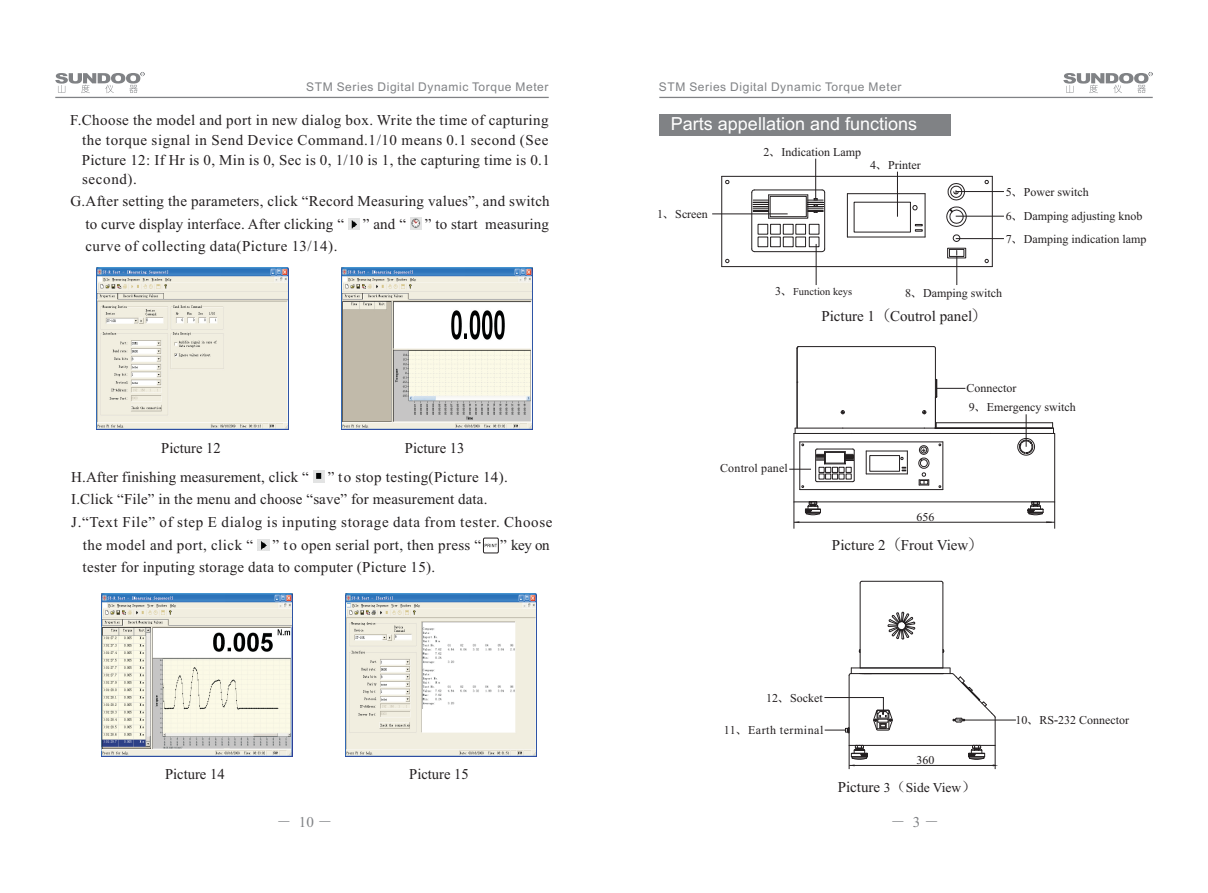
<style>
.page{position:relative;width:1208px;height:893px;background:#fff}
.page>*{position:absolute;margin:0;border:0;box-sizing:border-box;transform-origin:0 0}
.t1{font:18px "Arial";color:#fff}
.t2{font:15px/19.5px "Times New Roman";letter-spacing:.02em;color:#231f20;text-align:justify}
.t3{font:15px "Times New Roman";color:#231f20}
.t4{font:15px "Times New Roman";letter-spacing:.045em;color:#231f20}
.t5{font:15px "Sim Sun";color:#808285}
.t6{font:13.5px "Times New Roman";color:#231f20}
.t7{font:12px/24.6px "Times New Roman";color:#231f20}
.t8{font:12px "Arial";letter-spacing:.05em;color:#808285}
.t9{font:12px "Times New Roman";letter-spacing:.04em;color:#231f20}
.t10{font:10.5px "Times New Roman";color:#231f20}
.s1{font-family:"Adobe Fangsong Std"}
.s2{font-size:12px}
.s3{font-family:"Adobe Fangsong Std";font-size:12px}
.s4{font-family:"Times New Roman"}
.s5{font-size:15px}
.s6{font-family:"Sim Sun";font-size:15px}
.s7{font-family:"Arial"}
</style>
<div class="page">
<div style="left:659px;top:114px;width:292px;height:22px;background:#808285"></div>
<hr style="left:55px;top:97px;width:494px;height:1px;background:#808285">
<svg style="left:55px;top:72px;width:90px;height:21px"></svg>
<hr style="left:659px;top:97px;width:493px;height:1px;background:#808285">
<svg style="left:1063px;top:72px;width:89px;height:21px"></svg>
<hr style="left:721px;top:176px;width:271px;height:1px;background:#231f20">
<hr style="left:721px;top:266px;width:271px;height:1px;background:#231f20">
<hr style="left:824px;top:193px;width:1px;height:56px;background:#231f20">
<hr style="left:751px;top:193px;width:1px;height:56px;background:#231f20">
<hr style="left:721px;top:176px;width:1px;height:90px;background:#231f20">
<svg style="left:725px;top:258px;width:5px;height:5px"></svg>
<svg style="left:751px;top:248px;width:74px;height:4px"></svg>
<div style="left:757px;top:224px;width:11px;height:10px;border:1px solid #231f20"></div>
<div style="left:757px;top:237px;width:11px;height:10px;border:1px solid #231f20"></div>
<div style="left:770px;top:237px;width:10px;height:10px;border:1px solid #231f20"></div>
<div style="left:770px;top:224px;width:10px;height:10px;border:1px solid #231f20"></div>
<div style="left:795px;top:224px;width:11px;height:10px;border:1px solid #231f20"></div>
<div style="left:795px;top:237px;width:11px;height:10px;border:1px solid #231f20"></div>
<div style="left:783px;top:237px;width:10px;height:10px;border:1px solid #231f20"></div>
<div style="left:783px;top:224px;width:10px;height:10px;border:1px solid #231f20"></div>
<div style="left:809px;top:237px;width:10px;height:10px;border:1px solid #231f20"></div>
<div style="left:809px;top:224px;width:10px;height:10px;border:1px solid #231f20"></div>
<svg style="left:725px;top:180px;width:5px;height:4px"></svg>
<hr style="left:992px;top:176px;width:1px;height:90px;background:#231f20">
<hr style="left:924px;top:194px;width:1px;height:43px;background:#231f20">
<hr style="left:847px;top:194px;width:1px;height:43px;background:#231f20">
<hr style="left:847px;top:237px;width:78px;height:1px;background:#231f20">
<svg style="left:915px;top:224px;width:7px;height:7px"></svg>
<div style="left:947px;top:248px;width:19px;height:10px;border:1px solid #231f20"></div>
<svg style="left:984px;top:258px;width:5px;height:5px"></svg>
<svg style="left:952px;top:234px;width:8px;height:8px"></svg>
<div style="left:949px;top:249px;width:15px;height:8px;border:1px solid #231f20"></div>
<hr style="left:847px;top:193px;width:78px;height:1px;background:#231f20">
<svg style="left:912px;top:205px;width:6px;height:6px"></svg>
<svg style="left:984px;top:180px;width:5px;height:4px"></svg>
<svg style="left:946px;top:206px;width:21px;height:21px"></svg>
<hr style="left:816px;top:244px;width:1px;height:41px;background:#231f20">
<svg style="left:956px;top:250px;width:1px;height:35px"></svg>
<svg style="left:751px;top:189px;width:74px;height:30px"></svg>
<hr style="left:815px;top:159px;width:1px;height:40px;background:#231f20">
<hr style="left:897px;top:172px;width:1px;height:45px;background:#231f20">
<hr style="left:712px;top:214px;width:75px;height:1px;background:#231f20">
<hr style="left:955px;top:191px;width:49px;height:1px;background:#231f20">
<hr style="left:955px;top:216px;width:49px;height:1px;background:#231f20">
<hr style="left:955px;top:238px;width:49px;height:1px;background:#231f20">
<svg style="left:947px;top:183px;width:18px;height:17px"></svg>
<hr style="left:796px;top:348px;width:1px;height:80px;background:#231f20">
<hr style="left:935px;top:348px;width:1px;height:80px;background:#231f20">
<hr style="left:936px;top:422px;width:116px;height:1px;background:#231f20">
<svg style="left:840px;top:410px;width:5px;height:4px"></svg>
<svg style="left:922px;top:410px;width:4px;height:4px"></svg>
<hr style="left:798px;top:346px;width:135px;height:1px;background:#231f20">
<svg style="left:934px;top:379px;width:31px;height:19px"></svg>
<hr style="left:1025px;top:414px;width:1px;height:33px;background:#231f20">
<svg style="left:789px;top:423px;width:266px;height:105px"></svg>
<hr style="left:849px;top:765px;width:146px;height:1px;background:#231f20">
<hr style="left:942px;top:583px;width:1px;height:85px;background:#231f20">
<hr style="left:859px;top:583px;width:1px;height:85px;background:#231f20">
<hr style="left:856px;top:745px;width:139px;height:1px;background:#231f20">
<hr style="left:862px;top:673px;width:90px;height:1px;background:#231f20">
<hr style="left:851px;top:673px;width:92px;height:1px;background:#231f20">
<hr style="left:851px;top:667px;width:99px;height:1px;background:#231f20">
<hr style="left:848px;top:675px;width:1px;height:70px;background:#231f20">
<svg style="left:848px;top:668px;width:4px;height:8px"></svg>
<svg style="left:949px;top:668px;width:49px;height:101px"></svg>
<hr style="left:862px;top:581px;width:79px;height:1px;background:#231f20">
<svg style="left:887px;top:611px;width:28px;height:28px"></svg>
<hr style="left:959px;top:719px;width:57px;height:1px;background:#231f20">
<svg style="left:824px;top:697px;width:69px;height:72px"></svg>
<svg style="left:410px;top:218px;width:11px;height:11px"></svg>
<svg style="left:348px;top:218px;width:12px;height:11px"></svg>
<svg style="left:313px;top:471px;width:12px;height:11px"></svg>
<svg style="left:258px;top:539px;width:11px;height:11px"></svg>
<div style="left:483px;top:537px;width:15px;height:16px;border:1px solid #231f20"></div>
<svg style="left:485px;top:544px;width:12px;height:3px"></svg>
<img style="left:97px;top:267px;width:191px;height:163px">
<img style="left:341px;top:267px;width:191px;height:163px">
<img style="left:101px;top:593px;width:191px;height:163px">
<img style="left:346px;top:593px;width:191px;height:163px">
<img style="left:423px;top:622px;width:92px;height:86px">
<p class="t8" style="left:306px;top:82px;width:244px">STM Series Digital Dynamic Torque Meter</p>
<p class="t8" style="left:659px;top:82px;width:244px">STM Series Digital Dynamic Torque Meter</p>
<p class="t1" style="left:671px;top:117px;width:248px">Parts appellation and functions</p>
<p class="t2" style="left:82px;top:112px;width:469px;text-indent:-12px">F.Choose the model and port in new dialog box. Write the time of capturing the torque signal in Send Device Command.1/10 means 0.1 second (See Picture 12: If Hr is 0, Min is 0, Sec is 0, 1/10 is 1, the capturing time is 0.1 second).</p>
<p class="t2" style="left:86px;top:191px;width:466px;line-height:22.6px;text-indent:-15px">G.After setting the parameters, click “Record Measuring values”, and switch to curve display interface. After clicking “</p>
<p class="t7" style="left:763px;top:141px;width:99px">2<span class="s1">、</span>Indication Lamp</p>
<p class="t7" style="left:870px;top:154px;width:52px">4<span class="s1">、</span>Printer</p>
<p class="t7" style="left:657px;top:203px;width:52px">1<span class="s1">、</span>Screen</p>
<p class="t2" style="left:363px;top:215px;width:45px">” and “</p>
<p class="t2" style="left:425px;top:215px;width:126px">” to start measuring</p>
<p class="t2" style="left:85px;top:238px;width:253px">curve of collecting data(Picture 13/14).</p>
<p class="t7" style="left:1005px;top:181px;width:138px">5<span class="s1">、</span>Power switch<br>6<span class="s1">、</span>Damping adjusting knob</p>
<p class="t7" style="left:1005px;top:228px;width:142px">7<span class="s1">、</span>Damping indication lamp</p>
<p class="t10" style="left:775px;top:288px;width:79px"><span class="s2">3</span><span class="s3">、</span>Function keys</p>
<p class="t7" style="left:905px;top:282px;width:98px">8<span class="s1">、</span>Damping switch</p>
<p class="t3" style="left:821px;top:311px;width:167px">Picture 1<span class="s1">（</span>Coutrol panel<span class="s1">）</span></p>
<p class="t7" style="left:966px;top:377px;width:51px">Connector</p>
<p class="t3" style="left:161px;top:442px;width:61px">Picture 12</p>
<p class="t3" style="left:405px;top:442px;width:61px">Picture 13</p>
<p class="t2" style="left:71px;top:468px;width:239px">H.After finishing measurement, click “</p>
<p class="t2" style="left:328px;top:468px;width:182px">” to stop testing(Picture 14).</p>
<p class="t2" style="left:71px;top:491px;width:418px">I.Click “File” in the menu and choose “save” for measurement data.</p>
<p class="t4" style="left:71px;top:516px;width:483px">J.“Text File” of step E dialog is inputing storage data from tester. Choose</p>
<p class="t2" style="left:83px;top:536px;width:172px">the model and port, click “</p>
<p class="t2" style="left:272px;top:536px;width:210px">” t o open serial port, then press “</p>
<p class="t2" style="left:500px;top:536px;width:51px">” key on</p>
<p class="t2" style="left:83px;top:559px;width:354px">tester for inputing storage data to computer (Picture 15).</p>
<p class="t3" style="left:165px;top:769px;width:61px">Picture 14</p>
<p class="t3" style="left:409px;top:769px;width:61px">Picture 15</p>
<p class="t5" style="left:276px;top:813px;width:58px">－ <span class="s4">10</span> －</p>
<p class="t7" style="left:720px;top:457px;width:69px">Control panel</p>
<p class="t7" style="left:968px;top:396px;width:108px">9<span class="s1">、</span>Emergency switch</p>
<p class="t7" style="left:916px;top:506px;width:19px">656</p>
<p class="t3" style="left:832px;top:539px;width:153px">Picture 2<span class="s1">（</span>Frout View<span class="s1">）</span></p>
<p class="t7" style="left:766px;top:686px;width:58px">12<span class="s1">、</span>Socket</p>
<p class="t9" style="left:724px;top:725px;width:101px">11<span class="s1">、</span>Earth terminal</p>
<p class="t7" style="left:916px;top:749px;width:19px">360</p>
<p class="t6" style="left:837px;top:782px;width:140px"><span class="s5">Picture</span> 3<span class="s6">（</span>Side View<span class="s6">）</span></p>
<p class="t7" style="left:1015px;top:708px;width:115px">10<span class="s1">、</span>RS<span class="s7">-</span>232 Connector</p>
</div>
